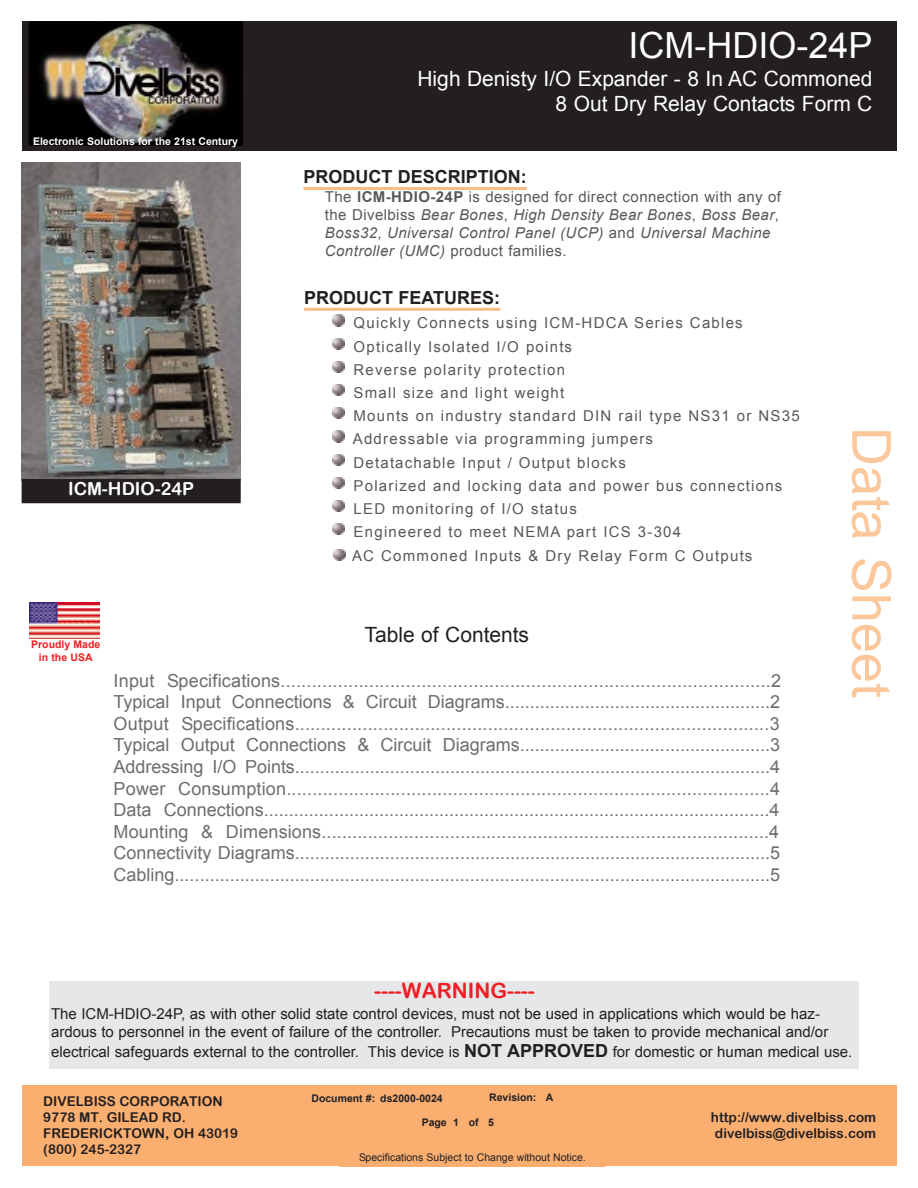
<style>
.page{position:relative;width:918px;height:1188px;background:#fff}
.page>*{position:absolute;margin:0;border:0;box-sizing:border-box;transform-origin:0 0}
.t1{font:54px "Arial";color:#fcc89b}
.t2{font:36px "Arial";color:#fff}
.t3{font:21px/25.2px "Arial";color:#fff;text-align:right}
.t4{font:21px "Arial Rounded MT Bold";color:#ee1e24}
.t5{font:21px "Arial";color:#231f20}
.t6{font:18px/21.6px "Arial";color:#6c6d70;text-align:justify}
.t7{font:700 18px "Arial";color:#231f20}
.t8{font:18px "Arial Rounded MT Bold";color:#fff}
.t9{font:15px/23.2px "Arial";letter-spacing:.085em;color:#57585a}
.t10{font:15px/18px "Arial";color:#231f20}
.t11{font:italic 15px/18px "Arial";letter-spacing:.03em;color:#57585a}
.t12{font:13.5px/16.2px "Arial Rounded MT Bold";color:#231f20}
.t13{font:10.5px "Arial";color:#231f20}
.t14{font:700 10.5px "Arial";color:#231f20}
.t15{font:700 10.5px "Arial";color:#fff}
.t16{font:700 10.5px/12.6px "Arial";color:#ee1e24;text-align:center}
.s1{font-style:normal}
.s2{font-weight:700;font-style:normal}
.s3{font-weight:700;font-size:18px}
</style>
<div class="page">
<div style="left:22px;top:22px;width:874px;height:129px;background:#231f20"></div>
<img style="left:29px;top:22px;width:213px;height:123px">
<div style="left:22px;top:1085px;width:874px;height:81px;background:#faaf71"></div>
<img style="left:22px;top:162px;width:219px;height:317px">
<div style="left:22px;top:480px;width:218px;height:22px;background:#231f20"></div>
<div style="left:22px;top:479px;width:219px;height:24px;border:2px solid #231f20"></div>
<hr style="left:303px;top:187px;width:224px;height:3px;background:#fbbb85">
<hr style="left:304px;top:308px;width:196px;height:3px;background:#fbbb85">
<svg style="left:333px;top:524px;width:12px;height:11px"></svg>
<svg style="left:333px;top:500px;width:12px;height:12px"></svg>
<svg style="left:333px;top:477px;width:12px;height:12px"></svg>
<svg style="left:333px;top:454px;width:12px;height:11px"></svg>
<svg style="left:334px;top:430px;width:10px;height:13px"></svg>
<svg style="left:333px;top:431px;width:12px;height:11px"></svg>
<svg style="left:333px;top:408px;width:12px;height:11px"></svg>
<svg style="left:333px;top:384px;width:12px;height:12px"></svg>
<svg style="left:333px;top:361px;width:12px;height:12px"></svg>
<svg style="left:333px;top:338px;width:12px;height:11px"></svg>
<svg style="left:334px;top:314px;width:10px;height:13px"></svg>
<svg style="left:333px;top:315px;width:12px;height:11px"></svg>
<div style="left:50px;top:981px;width:810px;height:88px;background:#e6e7e9"></div>
<img style="left:29px;top:603px;width:71px;height:36px">
<svg style="left:336px;top:550px;width:10px;height:11px"></svg>
<svg style="left:333px;top:549px;width:12px;height:11px"></svg>
<h2 class="t2" style="left:628px;top:32px;width:246px">ICM-HDIO-24P</h2>
<p class="t15" style="left:33px;top:138px;width:207px">Electronic Solutions for the 21st Century</p>
<p class="t3" style="left:418px;top:68px;width:456px">High Denisty I/O Expander - 8 In AC Commoned<br>8 Out Dry Relay Contacts Form C</p>
<p class="t8" style="left:68px;top:482px;width:128px">ICM-HDIO-24P</p>
<p class="t7" style="left:303px;top:170px;width:225px">PRODUCT DESCRIPTION:</p>
<p class="t11" style="left:325px;top:190px;width:458px"><span class="s1">The</span> <span class="s2">ICM-HDIO-24P</span> <span class="s1">is designed for direct connection with any of the Divelbiss</span> Bear Bones<span class="s1">,</span> High Density Bear Bones<span class="s1">,</span> Boss Bear<span class="s1">, </span>Boss32<span class="s1">,</span> Universal Control Panel (UCP) <span class="s1">and</span> Universal Machine Controller (UMC) <span class="s1">product families.</span></p>
<p class="t7" style="left:304px;top:291px;width:198px">PRODUCT FEATURES:</p>
<p class="t9" style="left:352px;top:313px;width:449px">Quickly Connects using ICM-HDCA Series Cables Optically Isolated I/O points<br>Reverse polarity protection<br>Small size and light weight<br>Mounts on industry standard DIN rail type NS31 or NS35<br>Addressable via programming jumpers<br>Detatachable Input / Output blocks<br>Polarized and locking data and power bus connections LED monitoring of I/O status<br>Engineered to meet NEMA part ICS 3-304<br>AC Commoned Inputs &amp; Dry Relay Form C Outputs</p>
<p class="t16" style="left:31px;top:639px;width:71px">Proudly Made in the USA</p>
<p class="t5" style="left:365px;top:627px;width:166px">Table of Contents</p>
<p class="t6" style="left:114px;top:671px;width:669px">Input Specifications..............................................................................................2<br>Typical Input Connections &amp; Circuit Diagrams.....................................................2<br>Output Specifications...........................................................................................3<br>Typical Output Connections &amp; Circuit Diagrams..................................................3<br>Addressing I/O Points...............................................................................................4<br>Power Consumption.............................................................................................4<br>Data Connections.....................................................................................................4<br>Mounting &amp; Dimensions.......................................................................................4<br>Connectivity Diagrams...............................................................................................5<br>Cabling.......................................................................................................................5</p>
<h1 class="t1" style="left:891px;top:427px;width:272px;rotate:90deg">Data Sheet</h1>
<p class="t4" style="left:374px;top:983px;width:162px">----WARNING----</p>
<p class="t10" style="left:51px;top:1006px;width:779px">The ICM-HDIO-24P, as with other solid state control devices, must not be used in applications which would be haz&shy;ardous to personnel in the event of failure of the controller. Precautions must be taken to provide mechanical and/or</p>
<p class="t10" style="left:51px;top:1044px;width:803px">electrical safeguards external to the controller. This device is <span class="s3">NOT APPROVED</span> for domestic or human medical use.</p>
<p class="t14" style="left:489px;top:1094px;width:66px">Revision: A</p>
<p class="t12" style="left:43px;top:1094px;width:181px">DIVELBISS CORPORATION</p>
<p class="t14" style="left:311px;top:1095px;width:133px">Document #: ds2000-0024</p>
<p class="t12" style="left:43px;top:1111px;width:197px">9778 MT. GILEAD RD.<br>FREDERICKTOWN, OH 43019 (800) 245-2327</p>
<p class="t12" style="left:711px;top:1111px;width:167px;text-align:center">http://www.divelbiss.com divelbiss@divelbiss.com</p>
<p class="t14" style="left:422px;top:1118px;width:74px">Page 1 of 5</p>
<p class="t13" style="left:359px;top:1153px;width:228px">Specifications Subject to Change without Notice.</p>
</div>
